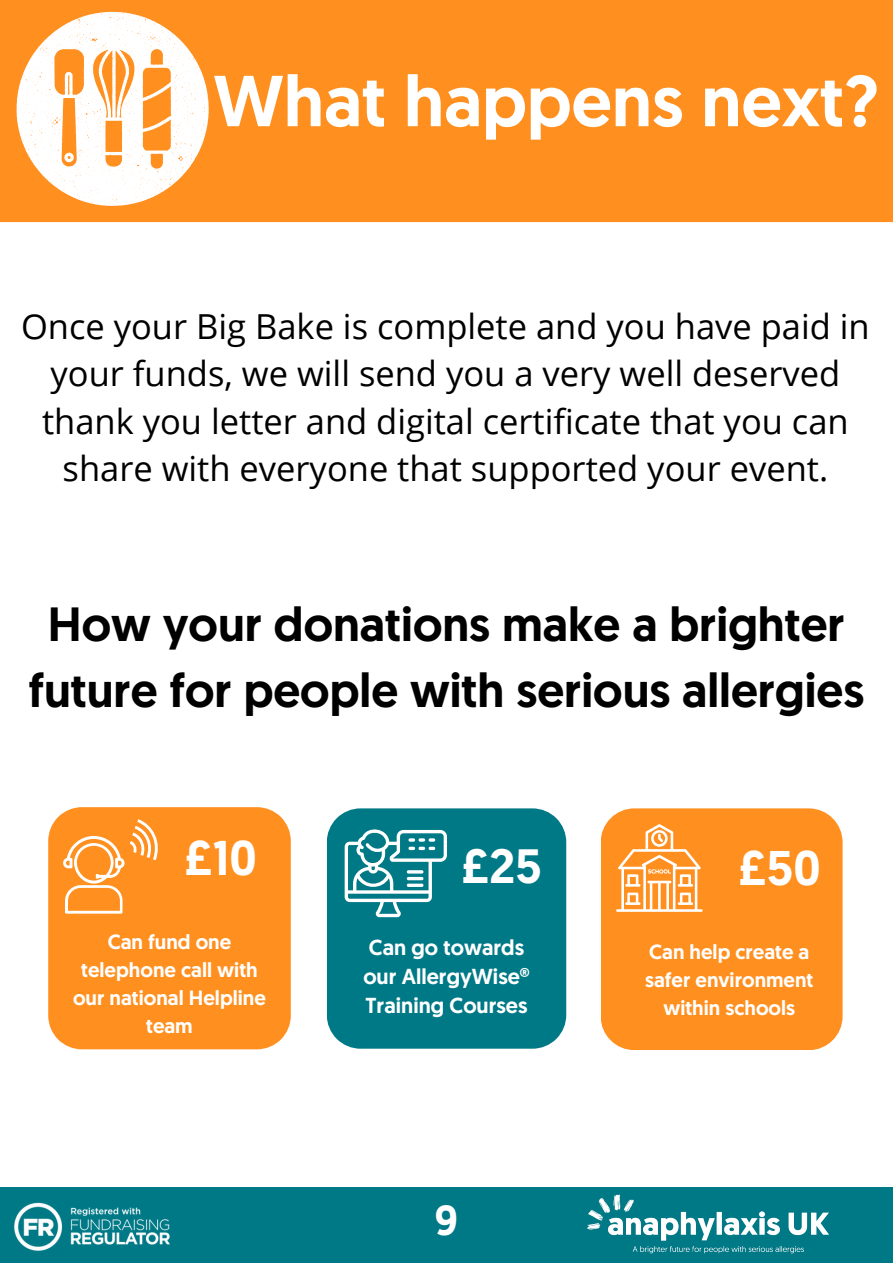
<style>
.page{position:relative;width:893px;height:1264px;background:#fff}
.page>*{position:absolute;margin:0;border:0;box-sizing:border-box;transform-origin:0 0}
.t1{font:500 72px "Geomanist";color:#fff}
.t2{font:500 48.75px "Geomanist";color:#fff}
.t3{font:500 48.6px "Geomanist";color:#fff}
.t4{font:500 48.15px "Geomanist";color:#fff}
.t5{font:500 48px/66.3px "Geomanist";color:#000;text-align:center}
.t6{font:500 42px "Geomanist";color:#fff}
.t7{font:34.5px/47.2px "Open Sans";color:#000;text-align:center}
.t8{font:500 21.6px/29.2px "Geomanist";color:#fff}
.t9{font:500 20.55px/28px "Geomanist";color:#fff;text-align:center}
</style>
<div class="page">
<div style="left:0;top:1186px;width:892px;height:76px;background:#007987"></div>
<img style="left:0;top:1186px;width:184px;height:65px">
<div style="left:0;top:0;width:892px;height:222px;background:#ff8f1f"></div>
<svg style="left:16px;top:12px;width:193px;height:194px"></svg>
<div style="left:48px;top:807px;width:243px;height:242px;background:#ff8f1f"></div>
<svg style="left:63px;top:836px;width:61px;height:77px"></svg>
<svg style="left:130px;top:819px;width:32px;height:41px"></svg>
<div style="left:327px;top:808px;width:239px;height:240px;background:#007987"></div>
<svg style="left:344px;top:825px;width:103px;height:92px"></svg>
<div style="left:600px;top:808px;width:242px;height:242px;background:#ff8f1f;border-radius:34px"></div>
<svg style="left:616px;top:824px;width:86px;height:87px"></svg>
<img style="left:587px;top:1194px;width:242px;height:60px">
<p class="t1" style="left:213px;top:72px;width:666px">What happens next?</p>
<p class="t7" style="left:21px;top:302px;width:850px">Once your Big Bake is complete and you have paid in your funds, we will send you a very well deserved thank you letter and digital certificate that you can share with everyone that supported your event.</p>
<p class="t5" style="left:28px;top:596px;width:837px">How your donations make a brighter future for people with serious allergies</p>
<p class="t2" style="left:185px;top:838px;width:74px">£10</p>
<p class="t9" style="left:73px;top:929px;width:194px">Can fund one telephone call with our national Helpline team</p>
<p class="t4" style="left:461px;top:846px;width:81px">£25</p>
<p class="t8" style="left:363px;top:934px;width:168px">Can go towards our AllergyWise®<br>Training Courses</p>
<p class="t6" style="left:434px;top:1203px;width:25px">9</p>
<p class="t3" style="left:739px;top:848px;width:84px">£50</p>
<p class="t9" style="left:645px;top:939px;width:170px">Can help create a safer environment within schools</p>
</div>
